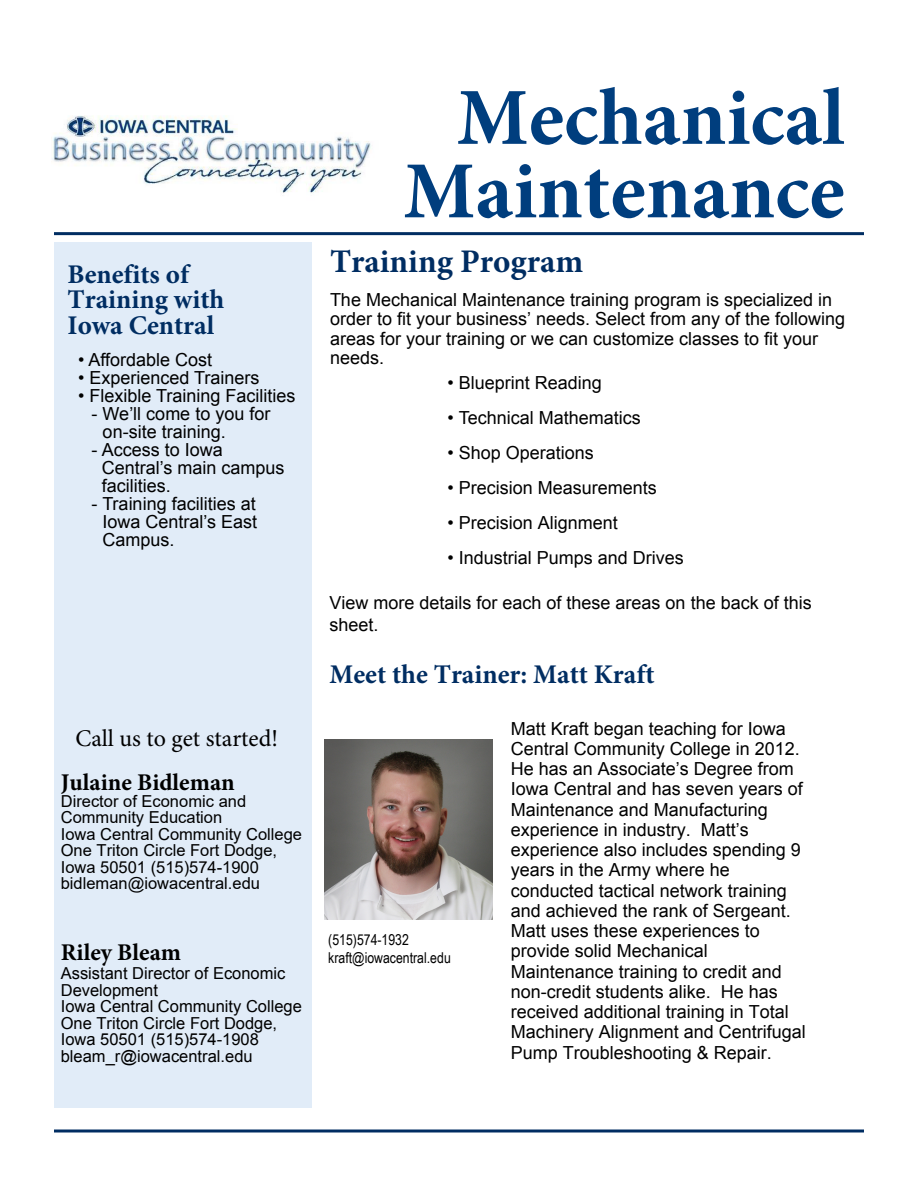
<style>
.page{position:relative;width:918px;height:1188px;background:#fff}
.page>*{position:absolute;margin:0;border:0;box-sizing:border-box;transform-origin:0 0}
.t1{font:700 81px/73.5px "Minion Pro";color:#003e7e;text-align:right}
.t2{font:700 33px "Minion Pro";color:#002d62}
.t3{font:700 27px/25.3px "Minion Pro";color:#002d62}
.t4{font:700 24px "Minion Pro";color:#000}
.t5{font:24px "Minion Pro";color:#000}
.t6{font:18px/20.2px "Arial";color:#000}
.t7{font:18px/18px "Arial";color:#000}
.t8{font:16.5px/16.5px "Arial";color:#000}
.t9{font:16.5px/16.5px "Arial";color:#000}
.t10{font:15px/18px "Arial Narrow";color:#000}
.s1{font-style:inherit}
</style>
<div class="page">
<hr style="left:54px;top:232px;width:810px;height:3px;background:#002d62">
<hr style="left:54px;top:1130px;width:810px;height:2px;background:#002d62">
<div style="left:54px;top:243px;width:258px;height:865px;background:#e1ecf8"></div>
<img style="left:52px;top:115px;width:319px;height:78px">
<img style="left:325px;top:739px;width:167px;height:181px">
<h3 class="t3" style="left:68px;top:261px;width:158px">Benefits of<br>Training with<br>Iowa Central</h3>
<p class="t7" style="left:78px;top:351px;width:136px">• Affordable Cost</p>
<p class="t7" style="left:78px;top:369px;width:183px">• Experienced Trainers</p>
<p class="t7" style="left:78px;top:387px;width:219px">• Flexible Training Facilities</p>
<p class="t7" style="left:103px;top:405px;width:169px;text-indent:-11px">- We’ll come to you for on-site training.</p>
<p class="t7" style="left:102px;top:441px;width:184px;text-indent:-10px">- Access to Iowa<br>Central’s main campus facilities.</p>
<p class="t7" style="left:102px;top:495px;width:156px;text-align:justify;text-indent:-11px">- Training facilities at Iowa Central’s East Campus.</p>
<h3 class="t5" style="left:75px;top:723px;width:204px">Call us to get started!</h3>
<h3 class="t4" style="left:61px;top:765px;width:175px">Julaine Bidleman</h3>
<p class="t8" style="left:61px;top:793px;width:243px">Director of Economic and<br>Community Education<br>Iowa Central Community College<br>One Triton Circle Fort Dodge,<br>Iowa 5050<span class="s1">1</span> (515)574-1900 bidleman@iowacentral.edu</p>
<h3 class="t4" style="left:61px;top:935px;width:122px">Riley Bleam</h3>
<p class="t9" style="left:61px;top:966px;width:243px">Assistant Director of Economic<br>Development<br>Iowa Central Community College<br>One Triton Circle Fort Dodge,<br>Iowa 50501 (515)574-1908 bleam_r@iowacentral.edu</p>
<h1 class="t1" style="left:403px;top:80px;width:443px">Mechanical<br>Maintenance</h1>
<h2 class="t2" style="left:330px;top:238px;width:255px">Training Program</h2>
<p class="t7" style="left:330px;top:290px;width:517px;line-height:19.5px">The Mechanical Maintenance training program is specialized in order to fit your business’ needs. Select from any of the following areas for your training or we can customize classes to fit your needs.</p>
<p class="t7" style="left:447px;top:374px;width:156px">• Blueprint Reading</p>
<p class="t7" style="left:447px;top:409px;width:195px">• Technical Mathematics</p>
<p class="t6" style="left:447px;top:443px;width:148px"><span class="s1">•</span> Shop Operations</p>
<p class="t6" style="left:447px;top:478px;width:211px"><span class="s1">•</span> Precision Measurements</p>
<p class="t6" style="left:447px;top:513px;width:172px"><span class="s1">•</span> Precision Alignment</p>
<p class="t6" style="left:447px;top:548px;width:238px"><span class="s1">•</span> Industrial Pumps and Drives</p>
<p class="t7" style="left:330px;top:592px;width:484px;line-height:21.6px">View more details for each of these areas on the back of this sheet.</p>
<h3 class="t3" style="left:330px;top:661px;width:326px">Meet the Trainer: Matt Kraft</h3>
<p class="t6" style="left:511px;top:718px;width:297px">Matt Kraft began teaching for Iowa Central Community College in 2012.<br>He has an Associate’s Degree from Iowa Central and has seven years of Maintenance and Manufacturing experience in industry. Matt’s experience also includes spending 9 years in the Army where he conducted tactical network training and achieved the rank of Sergeant.<br>Matt uses these experiences to provide solid Mechanical Maintenance training to credit and non-credit students alike. He has received additional training in Total Machinery Alignment and Centrifugal Pump Troubleshooting &amp; Repair.</p>
<p class="t10" style="left:328px;top:930px;width:124px">(515)574-1932 kraft@iowacentral.edu</p>
</div>
